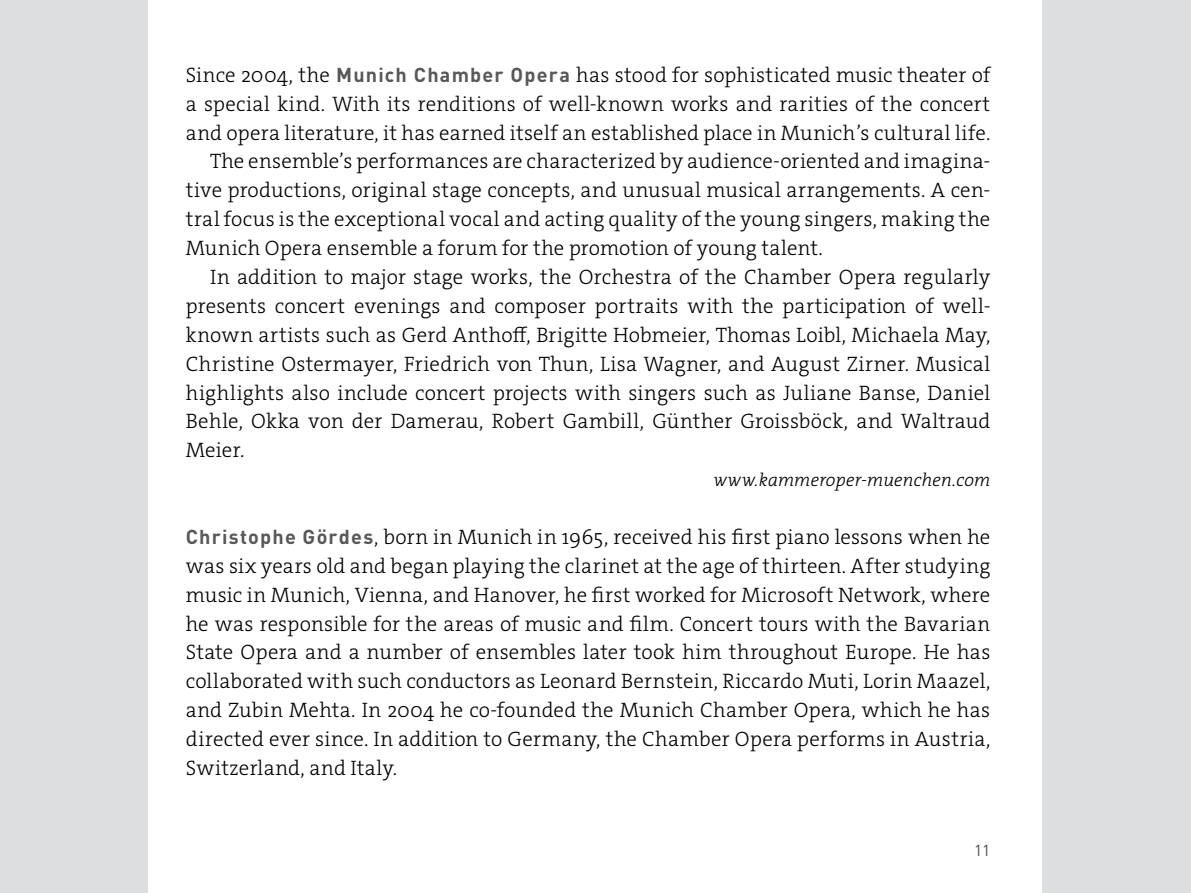
<style>
.page{position:relative;width:1191px;height:893px;background:#dddedf}
.page>*{position:absolute;margin:0;border:0;box-sizing:border-box;transform-origin:0 0}
.t1{font:300 21px/28.8px "The Serif E2 s";letter-spacing:.015em;color:#000;text-align:justify}
.t2{font:italic 300 18.3px "The Serif E2 s";letter-spacing:.01em;color:#000}
.t3{font:15.75px "DINOT";color:#4b4b4d}
.s1{font-family:"DINOT";font-weight:700;font-size:19.95px;color:#58585a}
</style>
<div class="page">
<div style="left:149px;top:0;width:893px;height:893px;background:#fff"></div>
<p class="t1" style="left:186px;top:61px;width:806px">Since 2004, the <span class="s1">Munich Chamber Opera</span> has stood for sophisticated music theater of</p>
<p class="t1" style="left:186px;top:89px;width:806px">a special kind. With its renditions of well-known works and rarities of the concert</p>
<p class="t1" style="left:186px;top:118px;width:806px">and opera literature, it has earned itself an established place in Munich’s cultural life.</p>
<p class="t1" style="left:210px;top:147px;width:782px">The ensemble’s performances are characterized by audience-oriented and imagina-</p>
<p class="t1" style="left:186px;top:176px;width:806px">tive productions, original stage concepts, and unusual musical arrangements. A cen-</p>
<p class="t1" style="left:186px;top:205px;width:806px">tral focus is the exceptional vocal and acting quality of the young singers, making the</p>
<p class="t1" style="left:186px;top:234px;width:638px">Munich Opera ensemble a forum for the promotion of young talent.</p>
<p class="t1" style="left:210px;top:263px;width:781px">In addition to major stage works, the Orchestra of the Chamber Opera regularly</p>
<p class="t1" style="left:186px;top:292px;width:806px">presents concert evenings and composer portraits with the participation of well-</p>
<p class="t1" style="left:186px;top:320px;width:806px">known artists such as Gerd Anthoff, Brigitte Hobmeier, Thomas Loibl, Michaela May,</p>
<p class="t1" style="left:186px;top:349px;width:806px">Christine Ostermayer, Friedrich von Thun, Lisa Wagner, and August Zirner. Musical</p>
<p class="t1" style="left:186px;top:378px;width:806px">highlights also include concert projects with singers such as Juliane Banse, Daniel</p>
<p class="t1" style="left:186px;top:407px;width:806px">Behle, Okka von der Damerau, Robert Gambill, Günther Groissböck, and Waltraud</p>
<p class="t1" style="left:186px;top:436px;width:60px">Meier.</p>
<p class="t2" style="left:713px;top:468px;width:278px">www.kammeroper-muenchen.com</p>
<p class="t1" style="left:186px;top:523px;width:806px"><span class="s1">Christophe Gördes</span>, born in Munich in 1965, received his first piano lessons when he was six years old and began playing the clarinet at the age of thirteen. After studying music in Munich, Vienna, and Hanover, he first worked for Microsoft Network, where he was responsible for the areas of music and film. Concert tours with the Bavarian State Opera and a number of ensembles later took him throughout Europe. He has collaborated with such conductors as Leonard Bernstein, Riccardo Muti, Lorin Maazel, and Zubin Mehta. In 2004 he co-founded the Munich Chamber Opera, which he has directed ever since. In addition to Germany, the Chamber Opera performs in Austria, Switzerland, and Italy.</p>
<p class="t3" style="left:974px;top:840px;width:18px">11</p>
</div>
